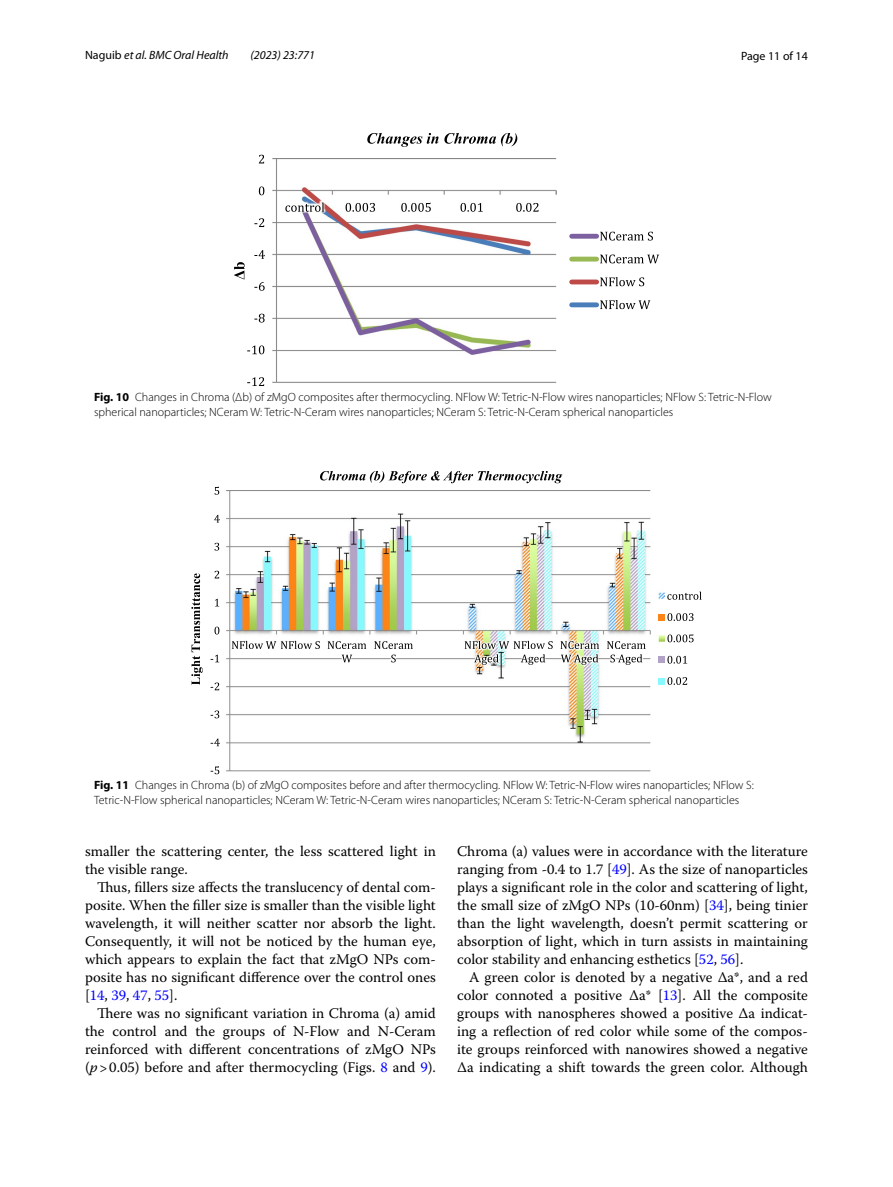
<style>
.page{position:relative;width:893px;height:1187px;background:#fff}
.page>*{position:absolute;margin:0;border:0;box-sizing:border-box;transform-origin:0 0}
.t1{font:14.7px/18px "Warnock Pro";color:#000;text-align:justify}
.t2{font:300 12px/15px "Myriad Pro";color:#000}
.t3{font:italic 12px "Myriad Pro";color:#000}
.t4{font:12px "Myriad Pro";color:#000}
.s1{font-style:normal}
.s2{font-weight:700}
.s3{color:#00f}
.s4{font-style:italic}
</style>
<div class="page">
<img style="left:272px;top:159px;width:284px;height:224px">
<svg style="left:247px;top:377px;width:17px;height:9px"></svg>
<svg style="left:247px;top:345px;width:17px;height:9px"></svg>
<svg style="left:254px;top:314px;width:11px;height:8px"></svg>
<svg style="left:254px;top:282px;width:11px;height:9px"></svg>
<svg style="left:254px;top:250px;width:11px;height:9px"></svg>
<svg style="left:254px;top:218px;width:10px;height:9px"></svg>
<svg style="left:259px;top:186px;width:5px;height:9px"></svg>
<svg style="left:259px;top:155px;width:5px;height:8px"></svg>
<svg style="left:285px;top:202px;width:39px;height:10px"></svg>
<svg style="left:346px;top:203px;width:29px;height:9px"></svg>
<svg style="left:401px;top:202px;width:30px;height:10px"></svg>
<svg style="left:460px;top:203px;width:23px;height:9px"></svg>
<svg style="left:516px;top:203px;width:22px;height:9px"></svg>
<svg style="left:234px;top:262px;width:11px;height:17px"></svg>
<svg style="left:367px;top:133px;width:150px;height:14px"></svg>
<div style="left:572px;top:234px;width:25px;height:5px;background:#7d60a0"></div>
<svg style="left:600px;top:232px;width:53px;height:8px"></svg>
<hr style="left:572px;top:257px;width:25px;height:4px;background:#98b954">
<svg style="left:600px;top:254px;width:59px;height:9px"></svg>
<div style="left:572px;top:279px;width:25px;height:5px;background:#be4b48"></div>
<svg style="left:600px;top:277px;width:44px;height:9px"></svg>
<div style="left:572px;top:302px;width:25px;height:5px;background:#4a7ebb"></div>
<svg style="left:600px;top:300px;width:50px;height:9px"></svg>
<img style="left:226px;top:490px;width:438px;height:282px">
<svg style="left:211px;top:766px;width:8px;height:8px"></svg>
<svg style="left:211px;top:738px;width:9px;height:8px"></svg>
<svg style="left:211px;top:710px;width:8px;height:8px"></svg>
<svg style="left:211px;top:682px;width:8px;height:8px"></svg>
<svg style="left:211px;top:654px;width:8px;height:8px"></svg>
<svg style="left:215px;top:626px;width:4px;height:8px"></svg>
<svg style="left:215px;top:598px;width:3px;height:8px"></svg>
<svg style="left:215px;top:570px;width:4px;height:8px"></svg>
<svg style="left:215px;top:542px;width:4px;height:8px"></svg>
<svg style="left:214px;top:515px;width:6px;height:7px"></svg>
<svg style="left:215px;top:486px;width:4px;height:8px"></svg>
<svg style="left:232px;top:641px;width:88px;height:8px"></svg>
<svg style="left:328px;top:641px;width:38px;height:21px"></svg>
<svg style="left:374px;top:641px;width:39px;height:21px"></svg>
<svg style="left:465px;top:641px;width:88px;height:23px"></svg>
<svg style="left:560px;top:641px;width:39px;height:23px"></svg>
<svg style="left:607px;top:641px;width:39px;height:23px"></svg>
<svg style="left:191px;top:573px;width:12px;height:112px"></svg>
<svg style="left:320px;top:471px;width:242px;height:12px"></svg>
<svg style="left:667px;top:591px;width:34px;height:8px"></svg>
<svg style="left:658px;top:613px;width:35px;height:8px"></svg>
<svg style="left:667px;top:634px;width:27px;height:8px"></svg>
<svg style="left:658px;top:655px;width:28px;height:8px"></svg>
<svg style="left:658px;top:677px;width:29px;height:8px"></svg>
<p class="t3" style="left:85px;top:48px;width:145px"><span class="s1">Naguib</span> et al. BMC Oral Health</p>
<p class="t3" style="left:250px;top:48px;width:66px">(2023) 23:771</p>
<p class="t4" style="left:741px;top:48px;width:68px">Page 11 of 14</p>
<p class="t2" style="left:94px;top:390px;width:679px"><span class="s2">Fig. 10</span> Changes in Chroma (Δb) of zMgO composites after thermocycling. NFlow W: Tetric-N-Flow wires nanoparticles; NFlow S: Tetric-N-Flow spherical nanoparticles; NCeram W: Tetric-N-Ceram wires nanoparticles; NCeram S: Tetric-N-Ceram spherical nanoparticles</p>
<p class="t2" style="left:94px;top:778px;width:661px"><span class="s2">Fig. 11</span> Changes in Chroma (b) of zMgO composites before and after thermocycling. NFlow W: Tetric-N-Flow wires nanoparticles; NFlow S:<br>Tetric-N-Flow spherical nanoparticles; NCeram W: Tetric-N-Ceram wires nanoparticles; NCeram S: Tetric-N-Ceram spherical nanoparticles</p>
<p class="t1" style="left:85px;top:841px;width:352px">smaller the scattering center, the less scattered light in the visible range.</p>
<p class="t1" style="left:85px;top:877px;width:352px;text-indent:12px">Thus, fillers size affects the translucency of dental com&shy;posite. When the filler size is smaller than the visible light wavelength, it will neither scatter nor absorb the light.<br>Consequently, it will not be noticed by the human eye, which appears to explain the fact that zMgO NPs com&shy;posite has no significant difference over the control ones [<span class="s3">14</span>, <span class="s3">39</span>, <span class="s3">47</span>, <span class="s3">55</span>].</p>
<p class="t1" style="left:85px;top:1003px;width:352px;text-indent:12px">There was no significant variation in Chroma (a) amid the control and the groups of N-Flow and N-Ceram reinforced with different concentrations of zMgO NPs (<span class="s4">p</span>&gt;0.05) before and after thermocycling (Figs. <span class="s3">8</span> and <span class="s3">9</span>).</p>
<p class="t1" style="left:457px;top:841px;width:352px">Chroma (a) values were in accordance with the literature ranging from -0.4 to 1.7 [<span class="s3">49</span>]. As the size of nanoparticles plays a significant role in the color and scattering of light, the small size of zMgO NPs (10-60nm) [<span class="s3">34</span>], being tinier than the light wavelength, doesn’t permit scattering or absorption of light, which in turn assists in maintaining color stability and enhancing esthetics [<span class="s3">52</span>, <span class="s3">56</span>].</p>
<p class="t1" style="left:457px;top:967px;width:352px;text-indent:12px">A green color is denoted by a negative Δa*, and a red color connoted a positive Δa* [<span class="s3">13</span>]. All the composite groups with nanospheres showed a positive Δa indicat&shy;ing a reflection of red color while some of the compos&shy;ite groups reinforced with nanowires showed a negative Δa indicating a shift towards the green color. Although</p>
</div>
